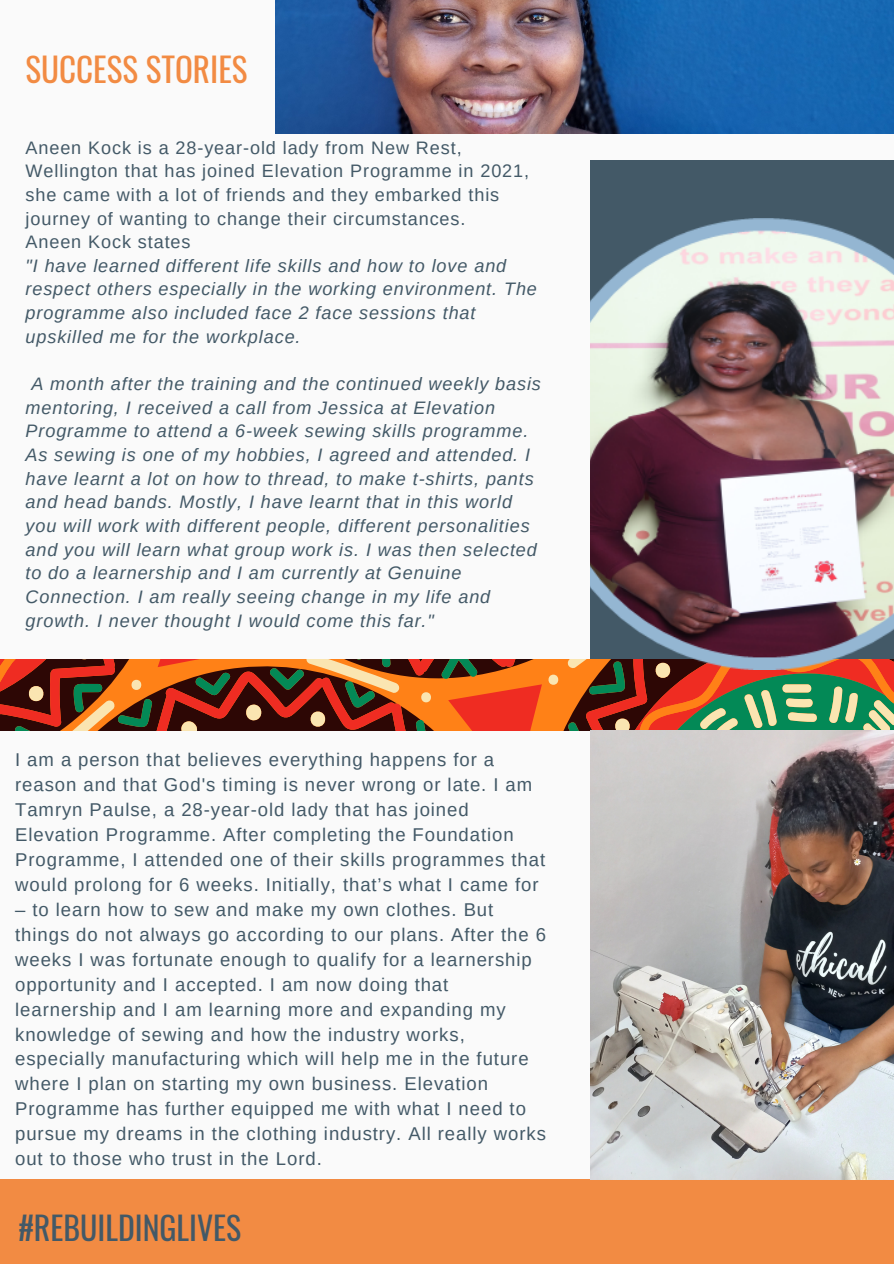
<style>
.page{position:relative;width:894px;height:1264px;background:#fff}
.page>*{position:absolute;margin:0;border:0;box-sizing:border-box;transform-origin:0 0}
.t1{font:33.15px "Oswald";color:#f28b43}
.t2{font:31.95px "Oswald";color:#435967}
.t3{font:18.45px/24.9px "Arimo";letter-spacing:.05em;color:#435967}
.t4{font:italic 18px/23.7px "Arimo";letter-spacing:.05em;color:#435967}
.t5{font:18px/23.7px "Arimo";letter-spacing:.05em;color:#435967}
</style>
<div class="page">
<div style="left:0;top:0;width:893px;height:1263px;background:#fafafa"></div>
<div style="left:590px;top:160px;width:303px;height:623px;background:#435967"></div>
<div style="left:0;top:1178px;width:893px;height:85px;background:#f28b43"></div>
<img style="left:275px;top:0;width:618px;height:134px">
<svg style="left:0;top:659px;width:893px;height:72px;background:#96532a"></svg>
<img style="left:590px;top:730px;width:303px;height:449px">
<img style="left:590px;top:218px;width:303px;height:451px">
<p class="t1" style="left:25px;top:43px;width:223px">SUCCESS STORIES</p>
<p class="t5" style="left:25px;top:135px;width:505px">Aneen Kock is a 28-year-old lady from New Rest, Wellington that has joined Elevation Programme in 2021, she came with a lot of friends and they embarked this journey of wanting to change their circumstances.</p>
<p class="t5" style="left:25px;top:230px;width:166px">Aneen Kock states</p>
<p class="t4" style="left:25px;top:254px;width:513px">"I have learned different life skills and how to love and respect others especially in the working environment. The programme also included face 2 face sessions that upskilled me for the workplace.</p>
<p class="t4" style="left:25px;top:372px;width:517px;text-indent:6px">A month after the training and the continued weekly basis mentoring, I received a call from Jessica at Elevation Programme to attend a 6-week sewing skills programme.<br>As sewing is one of my hobbies, I agreed and attended. I have learnt a lot on how to thread, to make t-shirts, pants and head bands. Mostly, I have learnt that in this world you will work with different people, different personalities and you will learn what group work is. I was then selected to do a learnership and I am currently at Genuine Connection. I am really seeing change in my life and growth. I never thought I would come this far."</p>
<p class="t3" style="left:15px;top:747px;width:531px">I am a person that believes everything happens for a reason and that God's timing is never wrong or late. I am Tamryn Paulse, a 28-year-old lady that has joined Elevation Programme. After completing the Foundation Programme, I attended one of their skills programmes that would prolong for 6 weeks. Initially, that’s what I came for</p>
<p class="t3" style="left:15px;top:896px;width:532px">– to learn how to sew and make my own clothes. But things do not always go according to our plans. After the 6 weeks I was fortunate enough to qualify for a learnership opportunity and I accepted. I am now doing that learnership and I am learning more and expanding my knowledge of sewing and how the industry works, especially manufacturing which will help me in the future where I plan on starting my own business. Elevation Programme has further equipped me with what I need to pursue my dreams in the clothing industry. All really works out to those who trust in the Lord.</p>
<p class="t2" style="left:18px;top:1202px;width:224px">#REBUILDINGLIVES</p>
</div>
